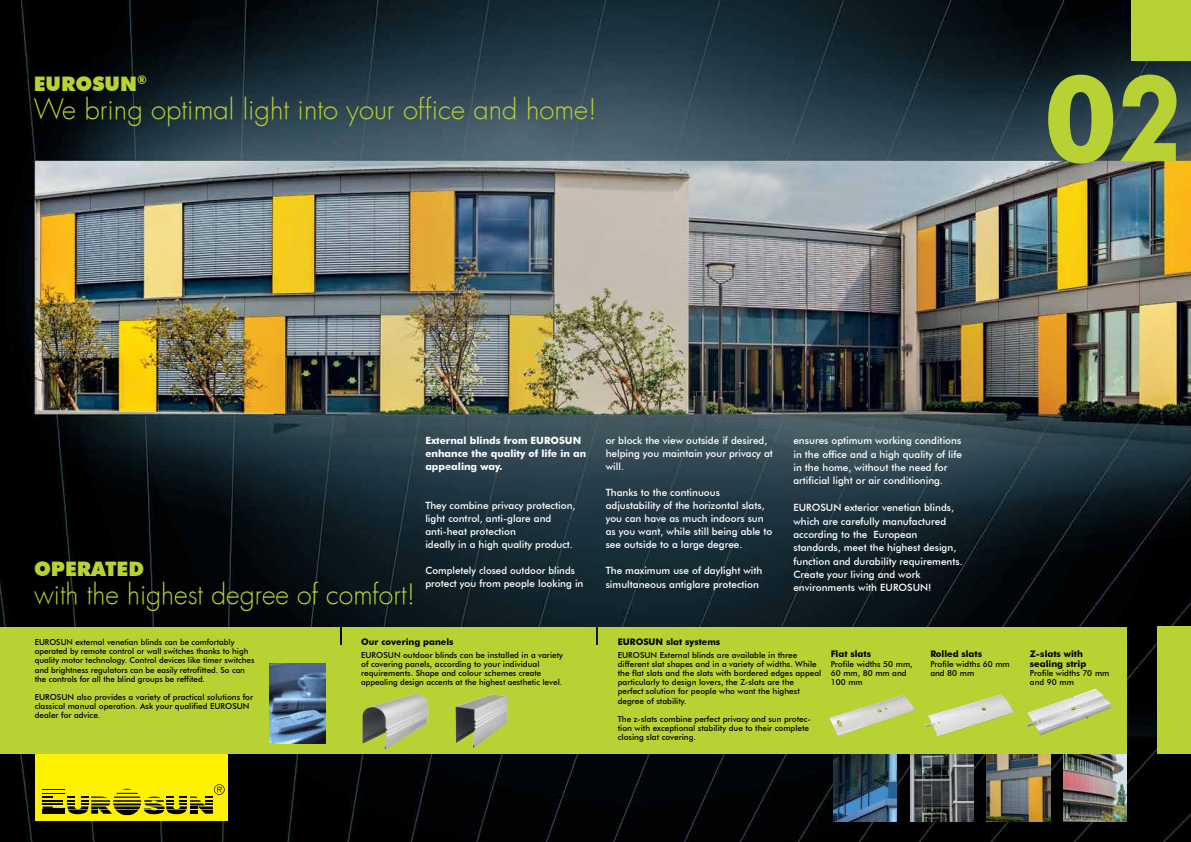
<style>
.page{position:relative;width:1191px;height:842px;background:#fff}
.page>*{position:absolute;margin:0;border:0;box-sizing:border-box;transform-origin:0 0}
.t1{font:700 120px "Futura BT";color:#b8d133}
.t2{font:300 27px "Futura";color:#b8d133}
.t3{font:900 20px "Futura BT";color:#b8d133}
.t4{font:500 10px/13px "Futura BT";color:#fff}
.t5{font:700 10px/13px "Futura BT";color:#fff}
.t6{font:700 9px/9.1px "Futura BT";color:#000}
.t7{font:500 8.2px/9.1px "Futura BT";color:#000}
</style>
<div class="page">
<img style="left:0;top:0;width:1191px;height:842px">
<div style="left:1131px;top:0;width:60px;height:60px;background:#b8d133"></div>
<div style="left:342px;top:627px;width:253px;height:127px;background:#b8d133"></div>
<div style="left:1157px;top:626px;width:34px;height:128px;background:#b8d133"></div>
<img style="left:1063px;top:754px;width:63px;height:67px">
<img style="left:833px;top:754px;width:64px;height:67px">
<img style="left:910px;top:754px;width:63px;height:67px">
<img style="left:986px;top:754px;width:64px;height:67px">
<div style="left:0;top:627px;width:340px;height:127px;background:#b8d133"></div>
<div style="left:334px;top:646px;width:14px;height:108px;background:#b8d133"></div>
<div style="left:589px;top:646px;width:14px;height:108px;background:#b8d133"></div>
<div style="left:598px;top:627px;width:528px;height:127px;background:#b8d133"></div>
<img style="left:362px;top:694px;width:67px;height:55px">
<img style="left:455px;top:694px;width:53px;height:54px">
<div style="left:35px;top:754px;width:193px;height:67px;background:#fff200"></div>
<svg style="left:43px;top:784px;width:182px;height:31px"></svg>
<img style="left:829px;top:695px;width:86px;height:41px">
<img style="left:925px;top:694px;width:89px;height:42px">
<img style="left:1026px;top:688px;width:86px;height:48px">
<img style="left:270px;top:663px;width:56px;height:80px">
<h3 class="t3" style="left:34px;top:72px;width:115px">EUROSUN<sup>®</sup></h3>
<h2 class="t2" style="left:34px;top:93px;width:564px">We bring optimal light into your office and home!</h2>
<h1 class="t1" style="left:1043px;top:46px;width:140px">02</h1>
<h3 class="t3" style="left:34px;top:556px;width:112px">OPERATED</h3>
<h2 class="t2" style="left:34px;top:578px;width:383px">with the highest degree of comfort!</h2>
<p class="t5" style="left:425px;top:434px;width:162px">External blinds from EUROSUN enhance the quality of life in an appealing way.</p>
<p class="t4" style="left:425px;top:499px;width:152px">They combine privacy protection, light control, anti-glare and anti-heat protection<br>ideally in a high quality product.</p>
<p class="t4" style="left:425px;top:564px;width:160px">Completely closed outdoor blinds protect you from people looking in</p>
<p class="t4" style="left:605px;top:434px;width:169px">or block the view outside if desired, helping you maintain your privacy at will.</p>
<p class="t4" style="left:605px;top:486px;width:168px">Thanks to the continuous adjustability of the horizontal slats, you can have as much indoors sun as you want, while still being able to see outside to a large degree.</p>
<p class="t4" style="left:605px;top:564px;width:158px;line-height:13.4px">The maximum use of daylight with simultaneous antiglare protection</p>
<p class="t4" style="left:793px;top:434px;width:170px;line-height:13.4px">ensures optimum working conditions in the office and a high quality of life in the home, without the need for artificial light or air conditioning.</p>
<p class="t4" style="left:793px;top:501px;width:171px;line-height:13.3px">EUROSUN exterior venetian blinds, which are carefully manufactured according to the European standards, meet the highest design, function and durability requirements.<br>Create your living and work environments with EUROSUN!</p>
<p class="t7" style="left:35px;top:638px;width:221px">EUROSUN external venetian blinds can be comfortably operated by remote control or wall switches thanks to high quality motor technology. Control devices like timer switches and brightness regulators can be easily retrofitted. So can the controls for all the blind groups be reffited.</p>
<p class="t7" style="left:35px;top:692px;width:220px">EUROSUN also provides a variety of practical solutions for classical manual operation. Ask your qualified EUROSUN dealer for advice.</p>
<p class="t6" style="left:361px;top:637px;width:94px">Our covering panels</p>
<p class="t6" style="left:618px;top:637px;width:104px">EUROSUN slat systems</p>
<p class="t7" style="left:361px;top:650px;width:203px">EUROSUN outdoor blinds can be installed in a variety of covering panels, according to your individual requirements. Shape and colour schemes create appealing design accents at the highest aesthetic level.</p>
<p class="t7" style="left:618px;top:650px;width:205px">EUROSUN External blinds are available in three different slat shapes and in a variety of widths. While the flat slats and the slats with bordered edges appeal particularly to design lovers, the Z-slats are the perfect solution for people who want the highest degree of stability.</p>
<p class="t7" style="left:618px;top:714px;width:194px">The z-slats combine perfect privacy and sun protec&shy;tion with exceptional stability due to their complete closing slat covering.</p>
<p class="t6" style="left:830px;top:649px;width:42px">Flat slats</p>
<p class="t7" style="left:830px;top:659px;width:83px">Profile widths 50 mm,<br>60 mm, 80 mm and<br>100 mm</p>
<p class="t6" style="left:930px;top:649px;width:53px">Rolled slats</p>
<p class="t7" style="left:930px;top:659px;width:81px">Profile widths 60 mm and 80 mm</p>
<p class="t6" style="left:1030px;top:649px;width:58px">Z-slats with sealing strip</p>
<p class="t7" style="left:1030px;top:668px;width:81px">Profile widths 70 mm and 90 mm</p>
</div>
